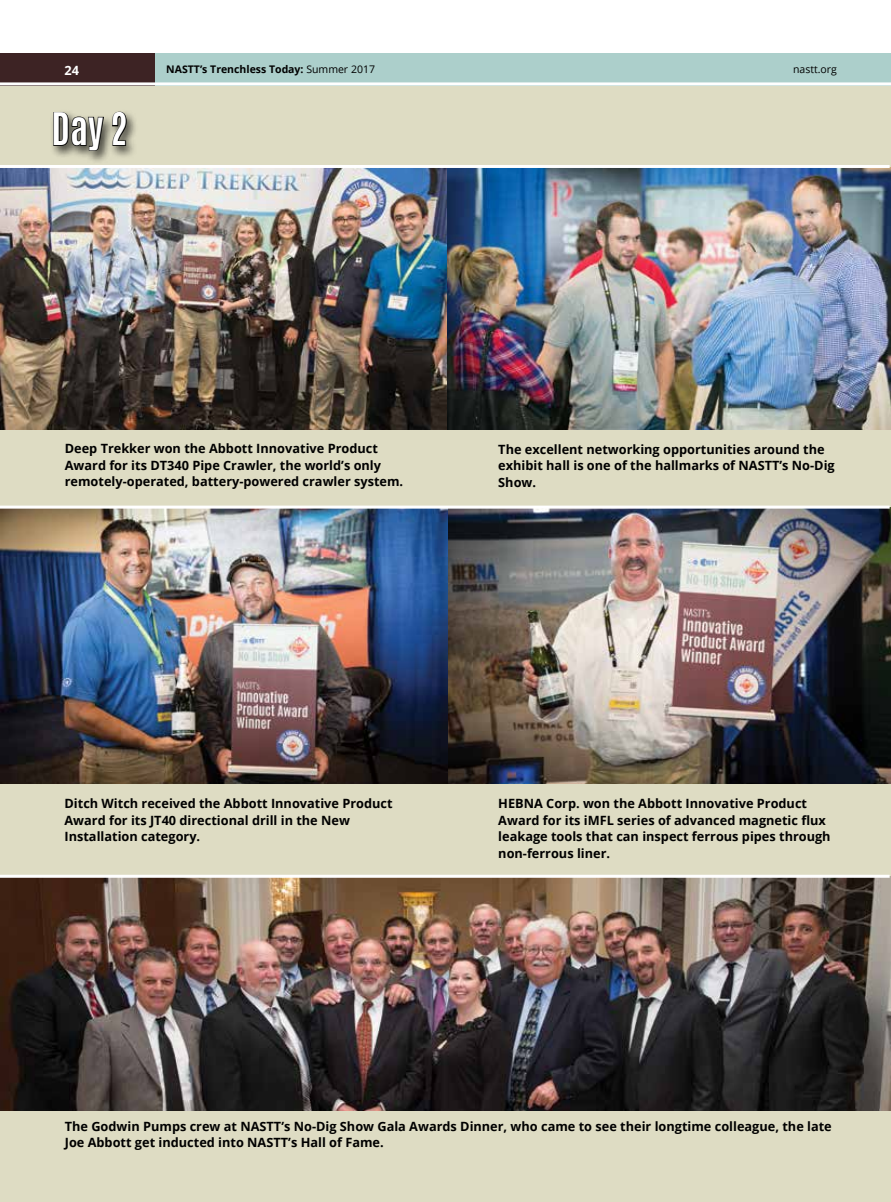
<style>
.page{position:relative;width:891px;height:1202px;background:#fff}
.page>*{position:absolute;margin:0;border:0;box-sizing:border-box;transform-origin:0 0}
.t1{font:700 37.5px "Antonio";color:#fff}
.t2{font:700 12.75px/16.5px "Open Sans";color:#000}
.t3{font:700 12.75px "Open Sans";color:#fff}
.t4{font:700 10.5px "Open Sans";color:#000}
.t5{font:10.5px "Open Sans";color:#000}
.s1{font-weight:400}
</style>
<div class="page">
<div style="left:0;top:70px;width:891px;height:1132px;background:#dedcc3"></div>
<div style="left:0;top:53px;width:891px;height:33px;background:#accfcb"></div>
<div style="left:0;top:53px;width:154px;height:33px;background:#3d2324"></div>
<img style="left:0;top:167px;width:891px;height:262px">
<img style="left:0;top:507px;width:891px;height:276px">
<img style="left:0;top:876px;width:891px;height:234px">
<hr style="left:0;top:82px;width:891px;height:3px;background:#fff">
<div style="left:50px;top:109px;width:89px;height:55px;background:#000;opacity:.75"></div>
<svg style="left:53px;top:111px;width:52px;height:40px"></svg>
<svg style="left:111px;top:111px;width:16px;height:36px"></svg>
<hr style="left:0;top:165px;width:890px;height:3px;background:#fff">
<hr style="left:0;top:505px;width:890px;height:3px;background:#fff">
<hr style="left:0;top:874px;width:890px;height:3px;background:#fff">
<p class="t3" style="left:64px;top:61px;width:16px">24</p>
<p class="t4" style="left:166px;top:62px;width:210px">NASTT’s Trenchless Today: <span class="s1">Summer 2017</span></p>
<p class="t5" style="left:793px;top:62px;width:45px">nastt.org</p>
<h1 class="t1" style="left:52px;top:101px;width:78px">Day 2</h1>
<p class="t2" style="left:65px;top:440px;width:340px">Deep Trekker won the Abbott Innovative Product<br>Award for its DT340 Pipe Crawler, the world’s only remotely-operated, battery-powered crawler system.</p>
<p class="t2" style="left:498px;top:441px;width:338px">The excellent networking opportunities around the exhibit hall is one of the hallmarks of NASTT’s No-Dig<br>Show.</p>
<p class="t2" style="left:64px;top:795px;width:330px">Ditch Witch received the Abbott Innovative Product<br>Award for its JT40 directional drill in the New<br>Installation category.</p>
<p class="t2" style="left:498px;top:795px;width:334px">HEBNA Corp. won the Abbott Innovative Product Award for its iMFL series of advanced magnetic flux leakage tools that can inspect ferrous pipes through non-ferrous liner.</p>
<p class="t2" style="left:65px;top:1117px;width:769px">The Godwin Pumps crew at NASTT’s No-Dig Show Gala Awards Dinner, who came to see their longtime colleague, the late<br>Joe Abbott get inducted into NASTT’s Hall of Fame.</p>
</div>
